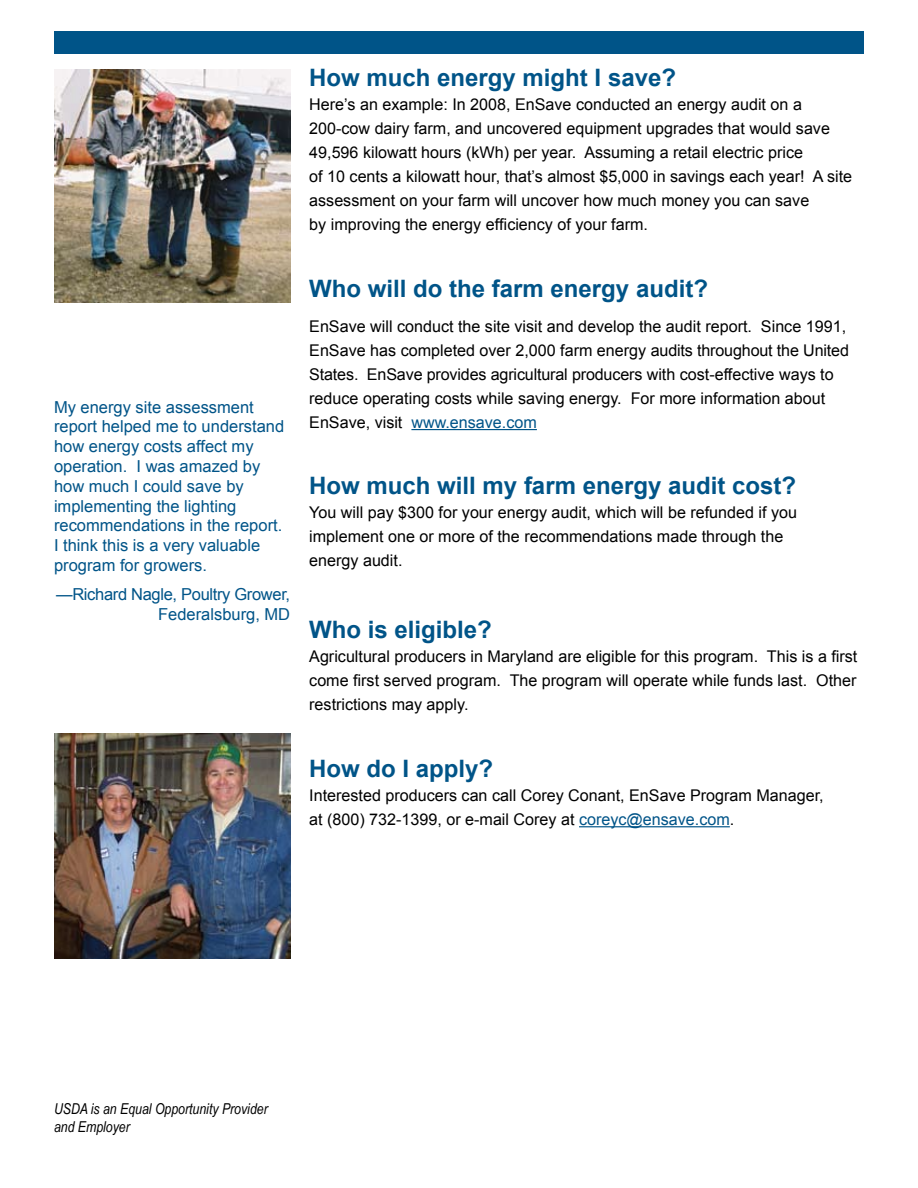
<style>
.page{position:relative;width:918px;height:1188px;background:#fff}
.page>*{position:absolute;margin:0;border:0;box-sizing:border-box;transform-origin:0 0}
.t1{font:700 24px "Arial";color:#005488}
.t2{font:16.5px/19.8px "Arial";color:#005488}
.t3{font:16.5px/19.8px "Arial";letter-spacing:-.02em;color:#005488;text-align:right}
.t4{font:16.2px/24px "Arial";color:#000}
.t5{font:italic 15px/18px "Arial Narrow";color:#000}
.s1{color:#005488}
</style>
<div class="page">
<hr style="left:411px;top:429px;width:126px;height:1px;background:#005488">
<hr style="left:579px;top:826px;width:151px;height:1px;background:#005488">
<div style="left:54px;top:32px;width:810px;height:22px;background:#005488"></div>
<img style="left:54px;top:69px;width:236px;height:233px">
<img style="left:54px;top:734px;width:236px;height:224px">
<p class="t2" style="left:54px;top:397px;width:232px">My energy site assessment report helped me to understand how energy costs affect my operation. I was amazed by how much I could save by implementing the lighting recommendations in the report.<br>I think this is a very valuable program for growers.</p>
<p class="t3" style="left:56px;top:584px;width:236px">—Richard Nagle, Poultry Grower,<br>Federalsburg, MD</p>
<h1 class="t1" style="left:309px;top:62px;width:368px">How much energy might I save?</h1>
<p class="t4" style="left:309px;top:93px;width:544px">Here’s an example: In 2008, EnSave conducted an energy audit on a 200-cow dairy farm, and uncovered equipment upgrades that would save 49,596 kilowatt hours (kWh) per year. Assuming a retail electric price<br>of 10 cents a kilowatt hour, that’s almost $5,000 in savings each year! A site assessment on your farm will uncover how much money you can save<br>by improving the energy efficiency of your farm.</p>
<h1 class="t1" style="left:309px;top:273px;width:400px">Who will do the farm energy audit?</h1>
<p class="t4" style="left:309px;top:314px;width:541px">EnSave will conduct the site visit and develop the audit report. Since 1991, EnSave has completed over 2,000 farm energy audits throughout the United States. EnSave provides agricultural producers with cost-effective ways to reduce operating costs while saving energy. For more information about EnSave, visit <span class="s1">www.ensave.com</span></p>
<h1 class="t1" style="left:309px;top:470px;width:488px">How much will my farm energy audit cost?</h1>
<p class="t4" style="left:309px;top:501px;width:489px">You will pay $300 for your energy audit, which will be refunded if you implement one or more of the recommendations made through the energy audit.</p>
<h1 class="t1" style="left:309px;top:614px;width:184px">Who is eligible?</h1>
<p class="t4" style="left:309px;top:645px;width:550px;text-align:justify">Agricultural producers in Maryland are eligible for this program. This is a first come first served program. The program will operate while funds last. Other restrictions may apply.</p>
<h1 class="t1" style="left:309px;top:753px;width:186px">How do I apply?</h1>
<p class="t4" style="left:309px;top:784px;width:516px">Interested producers can call Corey Conant, EnSave Program Manager, at (800) 732-1399, or e-mail Corey at <span class="s1">coreyc@ensave.com</span>.</p>
<p class="t5" style="left:54px;top:1100px;width:215px">USDA is an Equal Opportunity Provider and Employer</p>
</div>
